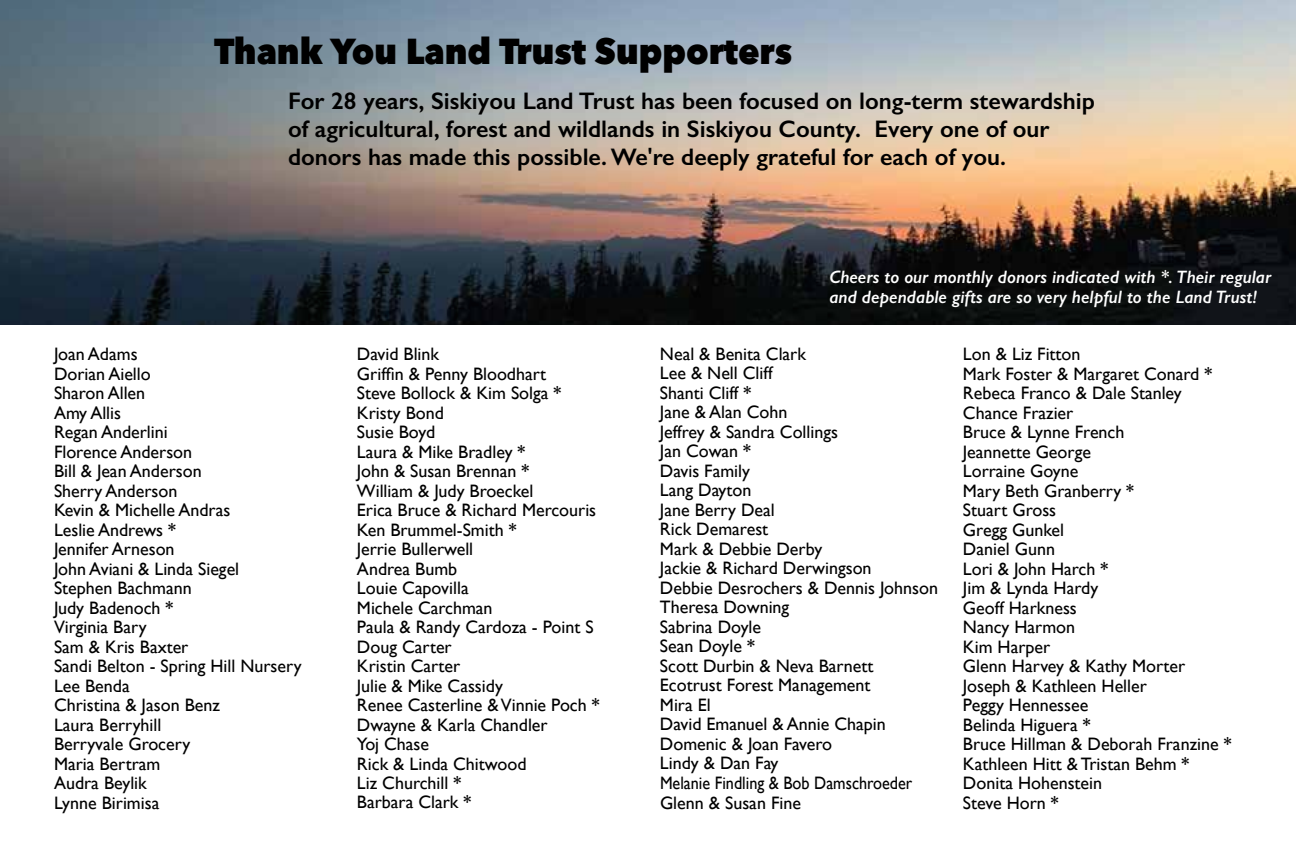
<style>
.page{position:relative;width:1296px;height:864px;background:#fff}
.page>*{position:absolute;margin:0;border:0;box-sizing:border-box;transform-origin:0 0}
.t1{font:800 36px "Avenir Next";color:#000;scale:.95 1}
.t2{font:600 24px/28px "Gill Sans";color:#000}
.t3{font:18px/19.4px "Gill Sans";color:#000}
.t4{font:italic 600 18px/20px "Gill Sans";color:#fff}
.s1{font-weight:600}
</style>
<div class="page">
<img style="left:0;top:0;width:1296px;height:325px">
<h1 class="t1" style="left:214px;top:29px;width:610px">Thank You Land Trust Supporters</h1>
<h2 class="t2" style="left:288px;top:87px;width:808px">For 28 years, Siskiyou Land Trust has been focused on long-term stewardship of agricultural, forest and wildlands in Siskiyou County. Every one of our donors has made this possible. We're deeply grateful for each of you.</h2>
<p class="t4" style="left:829px;top:266px;width:444px">Cheers to our monthly donors indicated with *. Their regular and dependable gifts are so very helpful to the Land Trust!</p>
<p class="t3" style="left:54px;top:344px;width:249px">Joan Adams<br>Dorian Aiello<br>Sharon Allen<br>Amy Allis<br>Regan Anderlini<br>Florence Anderson<br>Bill &amp; Jean Anderson<br>Sherry Anderson<br>Kevin &amp; Michelle Andras<br>Leslie Andrews <span class="s1">*<br></span>Jennifer Arneson<br>John Aviani &amp; Linda Siegel<br>Stephen Bachmann<br>Judy Badenoch <span class="s1">*<br></span>Virginia Bary<br>Sam &amp; Kris Baxter<br>Sandi Belton - Spring Hill Nursery<br>Lee Benda<br>Christina &amp; Jason Benz<br>Laura Berryhill<br>Berryvale Grocery<br>Maria Bertram<br>Audra Beylik<br>Lynne Birimisa</p>
<p class="t3" style="left:357px;top:344px;width:244px">David Blink<br>Griffin &amp; Penny Bloodhart<br>Steve Bollock &amp; Kim Solga <span class="s1">*<br></span>Kristy Bond<br>Susie Boyd<br>Laura &amp; Mike Bradley <span class="s1">*<br></span>John &amp; Susan Brennan <span class="s1">*<br></span>William &amp; Judy Broeckel<br>Erica Bruce &amp; Richard Mercouris<br>Ken Brummel-Smith <span class="s1">*<br></span>Jerrie Bullerwell<br>Andrea Bumb<br>Louie Capovilla<br>Michele Carchman<br>Paula &amp; Randy Cardoza - Point S<br>Doug Carter<br>Kristin Carter<br>Julie &amp; Mike Cassidy<br>Renee Casterline &amp; Vinnie Poch <span class="s1">*<br></span>Dwayne &amp; Karla Chandler<br>Yoj Chase<br>Rick &amp; Linda Chitwood<br>Liz Churchill <span class="s1">*<br></span>Barbara Clark <span class="s1">*</span></p>
<p class="t3" style="left:660px;top:344px;width:280px">Neal &amp; Benita Clark<br>Lee &amp; Nell Cliff<br>Shanti Cliff <span class="s1">*<br></span>Jane &amp; Alan Cohn<br>Jeffrey &amp; Sandra Collings<br>Jan Cowan <span class="s1">*<br></span>Davis Family<br>Lang Dayton<br>Jane Berry Deal<br>Rick Demarest<br>Mark &amp; Debbie Derby<br>Jackie &amp; Richard Derwingson<br>Debbie Desrochers &amp; Dennis Johnson<br>Theresa Downing<br>Sabrina Doyle<br>Sean Doyle <span class="s1">*<br></span>Scott Durbin &amp; Neva Barnett<br>Ecotrust Forest Management<br>Mira El<br>David Emanuel &amp; Annie Chapin<br>Domenic &amp; Joan Favero<br>Lindy &amp; Dan Fay<br>Melanie Findling &amp; Bob Damschroeder<br>Glenn &amp; Susan Fine</p>
<p class="t3" style="left:963px;top:344px;width:270px">Lon &amp; Liz Fitton<br>Mark Foster &amp; Margaret Conard <span class="s1">*<br></span>Rebeca Franco &amp; Dale Stanley<br>Chance Frazier<br>Bruce &amp; Lynne French<br>Jeannette George<br>Lorraine Goyne<br>Mary Beth Granberry <span class="s1">*<br></span>Stuart Gross<br>Gregg Gunkel<br>Daniel Gunn<br>Lori &amp; John Harch <span class="s1">*<br></span>Jim &amp; Lynda Hardy<br>Geoff Harkness<br>Nancy Harmon<br>Kim Harper<br>Glenn Harvey &amp; Kathy Morter<br>Joseph &amp; Kathleen Heller<br>Peggy Hennessee<br>Belinda Higuera <span class="s1">*<br></span>Bruce Hillman &amp; Deborah Franzine <span class="s1">*<br></span>Kathleen Hitt &amp; Tristan Behm <span class="s1">*<br></span>Donita Hohenstein<br>Steve Horn <span class="s1">*</span></p>
</div>
